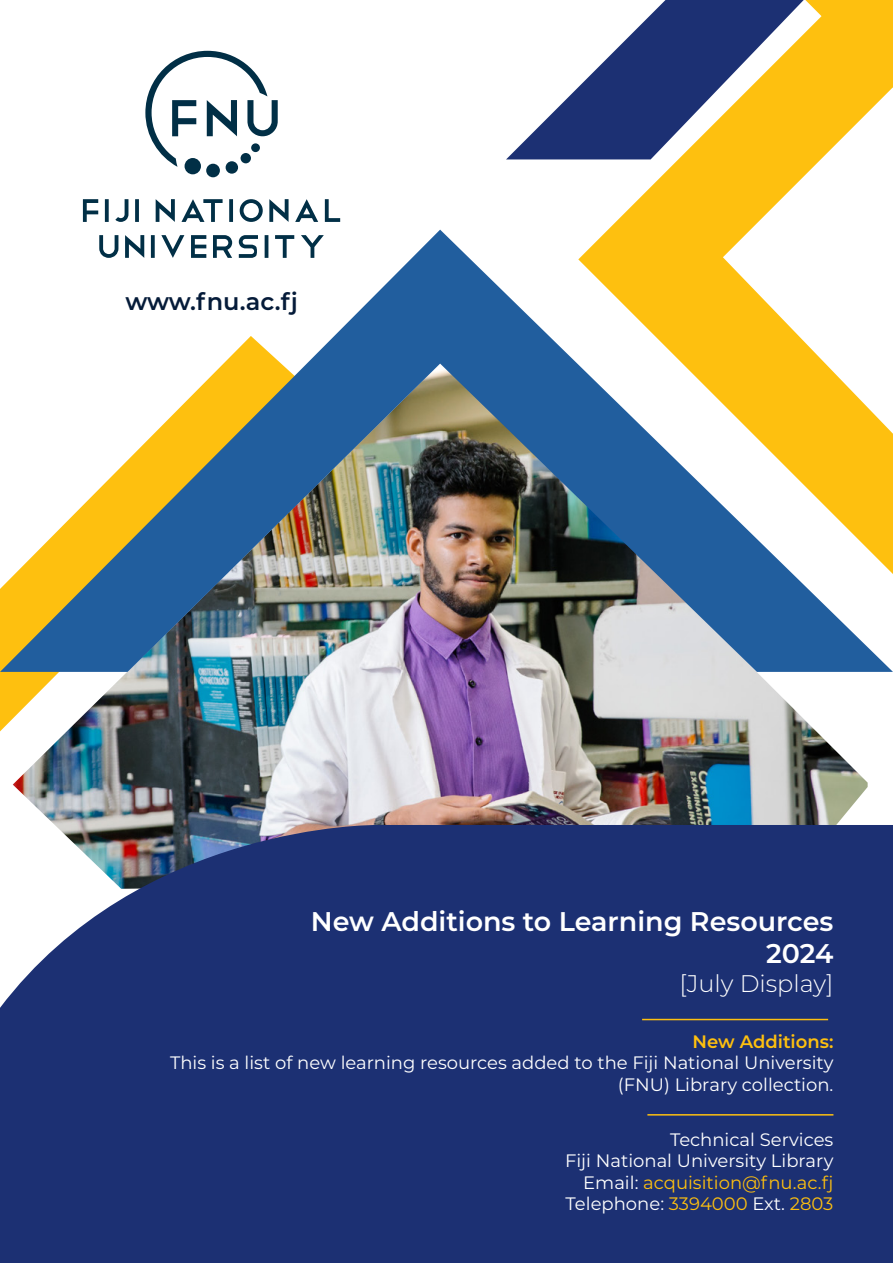
<style>
.page{position:relative;width:893px;height:1263px;background:#fff}
.page>*{position:absolute;margin:0;border:0;box-sizing:border-box;transform-origin:0 0}
.t1{font:600 27px/32.4px "Montserrat";color:#fff;text-align:right}
.t2{font:300 24px "Montserrat";color:#fff}
.t3{font:600 24px "Montserrat";color:#051b39}
.t4{font:18px/21.6px "Montserrat";color:#fff;text-align:right}
.t5{font:600 18px "Montserrat";color:#fec00f}
.s1{color:#fec00f}
</style>
<div class="page">
<img style="left:13px;top:672px;width:855px;height:151px">
<svg style="left:506px;top:87px;width:72px;height:72px"></svg>
<svg style="left:578px;top:0;width:315px;height:230px"></svg>
<img style="left:0;top:230px;width:893px;height:442px">
<div style="left:0;top:823px;width:893px;height:440px;background:#1c3073"></div>
<svg style="left:145px;top:51px;width:133px;height:116px"></svg>
<div style="left:206px;top:164px;width:14px;height:13px;background:#012f46;border-radius:50%"></div>
<div style="left:185px;top:158px;width:16px;height:16px;background:#012f46;border-radius:50%"></div>
<div style="left:226px;top:161px;width:12px;height:13px;background:#012f46;border-radius:50%"></div>
<div style="left:241px;top:153px;width:10px;height:10px;background:#012f46;border-radius:50%"></div>
<div style="left:251px;top:143px;width:9px;height:9px;background:#012f46;border-radius:50%"></div>
<svg style="left:83px;top:199px;width:257px;height:23px"></svg>
<svg style="left:99px;top:235px;width:225px;height:23px"></svg>
<hr style="left:642px;top:1019px;width:186px;height:1px;background:#fec00f">
<hr style="left:647px;top:1114px;width:186px;height:1px;background:#fec00f">
<h2 class="t3" style="left:125px;top:285px;width:174px">www.fnu.ac.fj</h2>
<h1 class="t1" style="left:311px;top:903px;width:524px">New Additions to Learning Resources<br>2024</h1>
<h2 class="t2" style="left:679px;top:967px;width:156px">[July Display]</h2>
<p class="t5" style="left:693px;top:1028px;width:142px">New Additions:</p>
<p class="t4" style="left:170px;top:1051px;width:665px">This is a list of new learning resources added to the Fiji National University (FNU) Library collection.</p>
<p class="t4" style="left:565px;top:1128px;width:270px">Technical Services<br>Fiji National University Library<br>Email: <span class="s1">acquisition@fnu.ac.fj<br></span>Telephone: <span class="s1">3394000</span> Ext. <span class="s1">2803</span></p>
</div>
